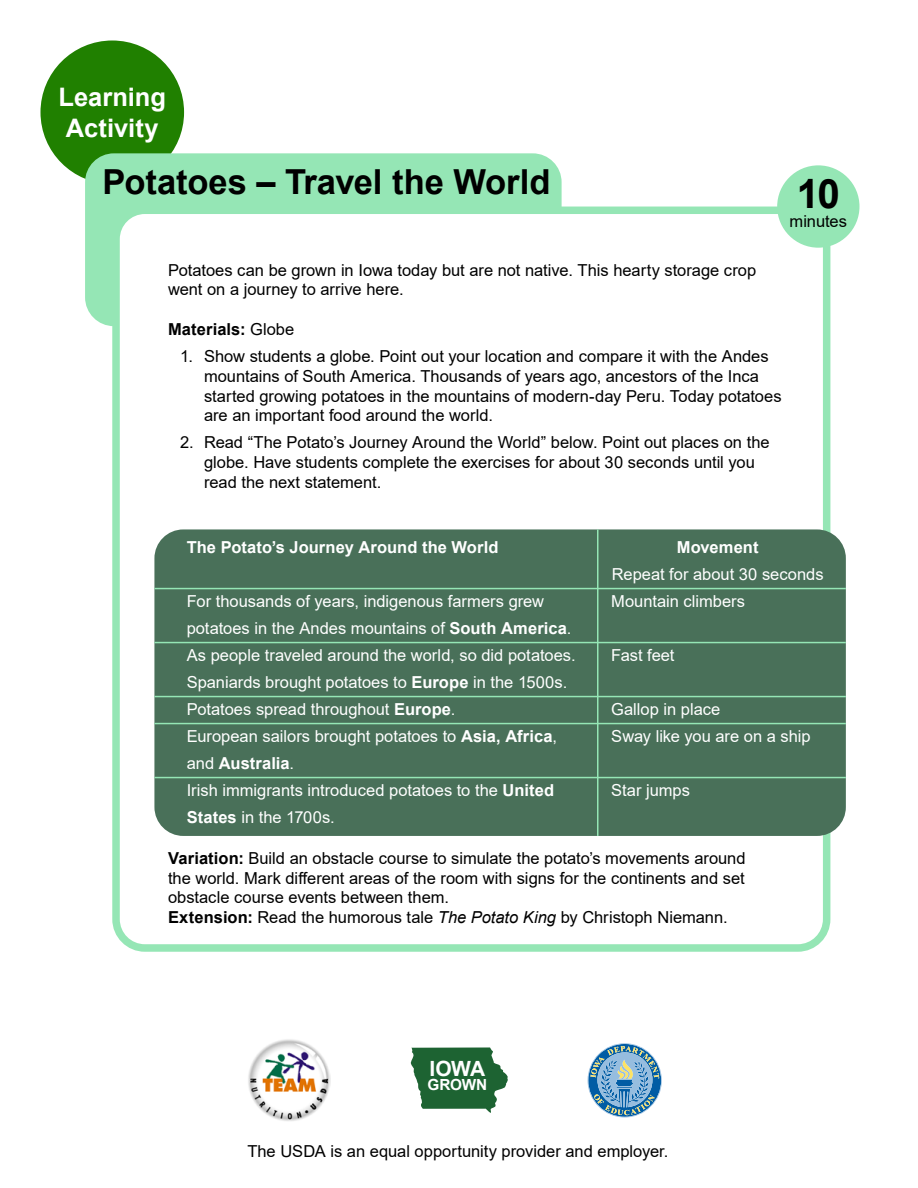
<style>
.page{position:relative;width:918px;height:1188px;background:#fff}
.page>*{position:absolute;margin:0;border:0;box-sizing:border-box;transform-origin:0 0}
.t1{font:700 40.5px "Arial";color:#000}
.t2{font:700 34.5px "Arial";color:#000}
.t3{font:700 25.5px/30.6px "Arial";color:#fff}
.t4{font:700 21px "Arial";color:#fff}
.t5{font:16.5px/19.8px "Arial";color:#000}
.t6{font:16.5px "Arial";color:#fff}
.t7{font:700 16.5px "Arial";letter-spacing:.005em;color:#fff}
.t8{font:700 16.5px "Arial";letter-spacing:.005em;color:#000}
.t9{font:700 15.3px "Arial";letter-spacing:-.01em;color:#fff}
.s1{font-weight:400}
.s2{font-weight:700}
.s3{font-style:italic}
</style>
<div class="page">
<img style="left:248px;top:1039px;width:82px;height:82px">
<svg style="left:588px;top:1043px;width:74px;height:74px"></svg>
<svg style="left:410px;top:1047px;width:98px;height:66px"></svg>
<div style="left:40px;top:41px;width:144px;height:143px;background:#208000;border-radius:50%"></div>
<div style="left:85px;top:153px;width:477px;height:173px;background:#95e6b5;border-radius:29px"></div>
<div style="left:116px;top:210px;width:711px;height:738px;background:#fff;border-radius:29px"></div>
<div style="left:112px;top:207px;width:718px;height:745px;border:8px solid #95e6b5;border-radius:29px"></div>
<div style="left:777px;top:165px;width:82px;height:83px;background:#95e6b5;border-radius:50%"></div>
<div style="left:154px;top:529px;width:692px;height:307px;background:#497059;border-radius:29px"></div>
<hr style="left:597px;top:529px;width:1px;height:307px;background:#95e6b5">
<hr style="left:154px;top:588px;width:692px;height:1px;background:#95e6b5">
<hr style="left:154px;top:723px;width:692px;height:1px;background:#95e6b5">
<hr style="left:154px;top:642px;width:692px;height:1px;background:#95e6b5">
<hr style="left:154px;top:777px;width:692px;height:1px;background:#95e6b5">
<hr style="left:154px;top:696px;width:692px;height:1px;background:#95e6b5">
<p class="t3" style="left:59px;top:82px;width:109px">Learning<br>Activity</p>
<p class="t2" style="left:102px;top:157px;width:450px">Potatoes – Travel the World</p>
<p class="t1" style="left:797px;top:165px;width:45px">10</p>
<p class="t5" style="left:790px;top:212px;width:59px">minutes</p>
<p class="t5" style="left:168px;top:260px;width:590px">Potatoes can be grown in Iowa today but are not native. This hearty storage crop went on a journey to arrive here.</p>
<p class="t8" style="left:168px;top:318px;width:128px">Materials: <span class="s1">Globe</span></p>
<p class="t5" style="left:204px;top:346px;width:579px;text-indent:-24px">1. Show students a globe. Point out your location and compare it with the Andes mountains of South America. Thousands of years ago, ancestors of the Inca started growing potatoes in the mountains of modern-day Peru. Today potatoes are an important food around the world.</p>
<p class="t5" style="left:204px;top:433px;width:567px;text-indent:-24px">2. Read “The Potato’s Journey Around the World” below. Point out places on the globe. Have students complete the exercises for about 30 seconds until you read the next statement.</p>
<p class="t7" style="left:187px;top:536px;width:313px">The Potato’s Journey Around the World</p>
<p class="t7" style="left:677px;top:536px;width:83px">Movement</p>
<p class="t6" style="left:612px;top:563px;width:213px">Repeat for about 30 seconds</p>
<p class="t6" style="left:187px;top:590px;width:359px">For thousands of years, indigenous farmers grew</p>
<p class="t6" style="left:611px;top:590px;width:135px">Mountain climbers</p>
<p class="t6" style="left:187px;top:617px;width:386px">potatoes in the Andes mountains of <span class="s2">South America</span>.</p>
<p class="t6" style="left:187px;top:644px;width:390px">As people traveled around the world, so did potatoes.</p>
<p class="t6" style="left:611px;top:644px;width:65px">Fast feet</p>
<p class="t6" style="left:187px;top:671px;width:382px">Spaniards brought potatoes to <span class="s2">Europe</span> in the 1500s.</p>
<p class="t6" style="left:187px;top:698px;width:270px">Potatoes spread throughout <span class="s2">Europe</span>.</p>
<p class="t6" style="left:611px;top:698px;width:111px">Gallop in place</p>
<p class="t6" style="left:187px;top:725px;width:372px">European sailors brought potatoes to <span class="s2">Asia, Africa</span>,</p>
<p class="t6" style="left:611px;top:725px;width:201px">Sway like you are on a ship</p>
<p class="t7" style="left:187px;top:752px;width:109px"><span class="s1">and</span> Australia<span class="s1">.</span></p>
<p class="t6" style="left:187px;top:779px;width:369px">Irish immigrants introduced potatoes to the <span class="s2">United</span></p>
<p class="t6" style="left:611px;top:779px;width:80px">Star jumps</p>
<p class="t6" style="left:187px;top:806px;width:150px"><span class="s2">States</span> in the 1700s.</p>
<p class="t5" style="left:168px;top:848px;width:579px;text-align:justify"><span class="s2">Variation:</span> Build an obstacle course to simulate the potato’s movements around the world. Mark different areas of the room with signs for the continents and set obstacle course events between them.</p>
<p class="t5" style="left:168px;top:907px;width:561px"><span class="s2">Extension:</span> Read the humorous tale <span class="s3">The Potato King</span> by Christoph Niemann.</p>
<p class="t4" style="left:430px;top:1054px;width:57px">IOWA</p>
<p class="t9" style="left:428px;top:1074px;width:61px">GROWN</p>
<p class="t5" style="left:247px;top:1141px;width:422px">The USDA is an equal opportunity provider and employer.</p>
</div>
